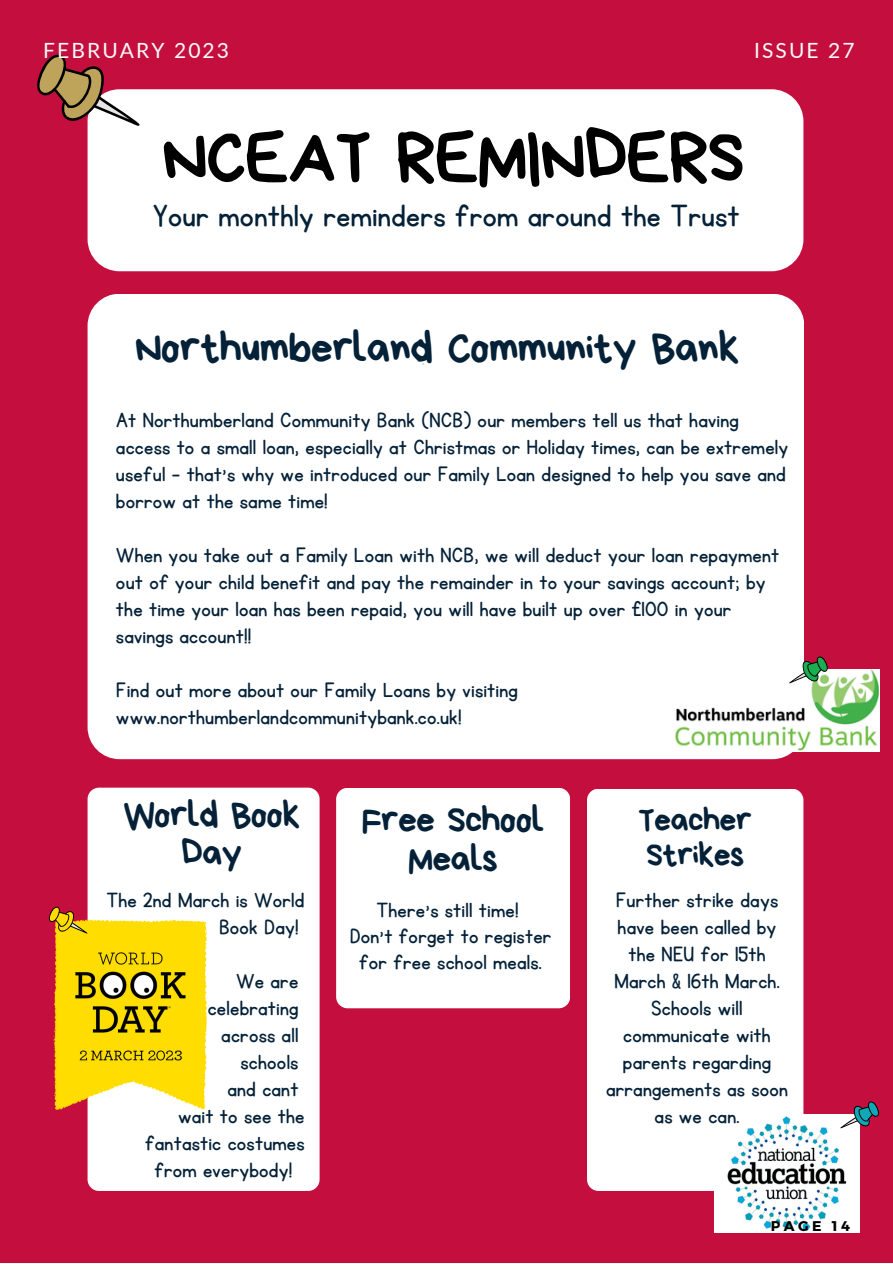
<style>
.page{position:relative;width:893px;height:1264px;background:#fff}
.page>*{position:absolute;margin:0;border:0;box-sizing:border-box;transform-origin:0 0}
.t1{font:75px "Bryndan Write";letter-spacing:-.025em;color:#000}
.t2{font:44.25px "Bryndan Write";letter-spacing:-.025em;color:#042138}
.t3{font:37.5px/38.2px "Bryndan Write";letter-spacing:-.025em;color:#042138;text-align:center}
.t4{font:35.7px "KG Primary Penmanship";letter-spacing:.01em;color:#042138}
.t5{font:33.75px/34.5px "Bryndan Write";letter-spacing:-.025em;color:#042138}
.t6{font:24px/27px "KG Primary Penmanship";letter-spacing:.01em;color:#042138}
.t7{font:21px "Lato";letter-spacing:.1em;color:#fafbfb}
.t8{font:700 14.1px "Montserrat";letter-spacing:.25em;color:#000}
</style>
<div class="page">
<div style="left:0;top:0;width:892px;height:1262px;background:#c40f3e"></div>
<div style="left:88px;top:89px;width:715px;height:182px;background:#fff;border-radius:32px"></div>
<div style="left:336px;top:787px;width:233px;height:221px;background:#fff;border-radius:11px"></div>
<div style="left:88px;top:787px;width:231px;height:403px;background:#fff;border-radius:11px"></div>
<div style="left:88px;top:294px;width:716px;height:465px;background:#fff;border-radius:32px"></div>
<div style="left:587px;top:788px;width:216px;height:402px;background:#fff;border-radius:11px"></div>
<svg style="left:37px;top:54px;width:103px;height:74px"></svg>
<img style="left:53px;top:912px;width:155px;height:202px">
<img style="left:675px;top:669px;width:204px;height:82px">
<svg style="left:789px;top:656px;width:39px;height:28px"></svg>
<svg style="left:48px;top:906px;width:39px;height:28px"></svg>
<img style="left:714px;top:1114px;width:145px;height:118px">
<svg style="left:840px;top:1101px;width:39px;height:28px"></svg>
<p class="t7" style="left:43px;top:37px;width:187px">FEBRUARY 2023</p>
<p class="t7" style="left:754px;top:37px;width:102px">ISSUE 27</p>
<h1 class="t1" style="left:161px;top:119px;width:584px">NCEAT REMINDERS</h1>
<h3 class="t4" style="left:153px;top:198px;width:588px">Your monthly reminders from around the Trust</h3>
<h2 class="t2" style="left:135px;top:325px;width:606px">Northumberland Community Bank</h2>
<p class="t6" style="left:116px;top:407px;width:673px">At Northumberland Community Bank (NCB) our members tell us that having access to a small loan, especially at Christmas or Holiday times, can be extremely useful – that’s why we introduced our Family Loan designed to help you save and borrow at the same time!</p>
<p class="t6" style="left:116px;top:542px;width:664px">When you take out a Family Loan with NCB, we will deduct your loan repayment out of your child benefit and pay the remainder in to your savings account; by the time your loan has been repaid, you will have built up over £100 in your savings account!!</p>
<p class="t6" style="left:116px;top:677px;width:403px">Find out more about our Family Loans by visiting www.northumberlandcommunitybank.co.uk!</p>
<h3 class="t3" style="left:123px;top:795px;width:179px">World Book<br>Day</h3>
<h3 class="t3" style="left:362px;top:799px;width:184px;line-height:39.3px">Free School<br>Meals</h3>
<p class="t6" style="left:106px;top:887px;width:200px;text-align:right">The 2nd March is World<br>Book Day!</p>
<p class="t6" style="left:236px;top:968px;width:64px">We are</p>
<p class="t6" style="left:208px;top:995px;width:92px">celebrating</p>
<p class="t6" style="left:221px;top:1022px;width:79px">across all</p>
<p class="t6" style="left:240px;top:1049px;width:59px">schools</p>
<p class="t6" style="left:227px;top:1076px;width:72px">and cant</p>
<p class="t6" style="left:178px;top:1103px;width:128px">wait to see the</p>
<p class="t6" style="left:145px;top:1130px;width:161px">fantastic costumes</p>
<p class="t6" style="left:154px;top:1157px;width:139px">from everybody!</p>
<p class="t6" style="left:349px;top:898px;width:203px;line-height:25.8px;text-align:center">There's still time!<br>Don't forget to register for free school meals.</p>
<h3 class="t5" style="left:638px;top:803px;width:115px">Teacher<br>Strikes</h3>
<p class="t6" style="left:606px;top:887px;width:183px;text-align:center">Further strike days have been called by the NEU for 15th<br>March &amp; 16th March.<br>Schools will communicate with parents regarding arrangements as soon as we can.</p>
<p class="t8" style="left:770px;top:1216px;width:81px">PAGE 14</p>
</div>
